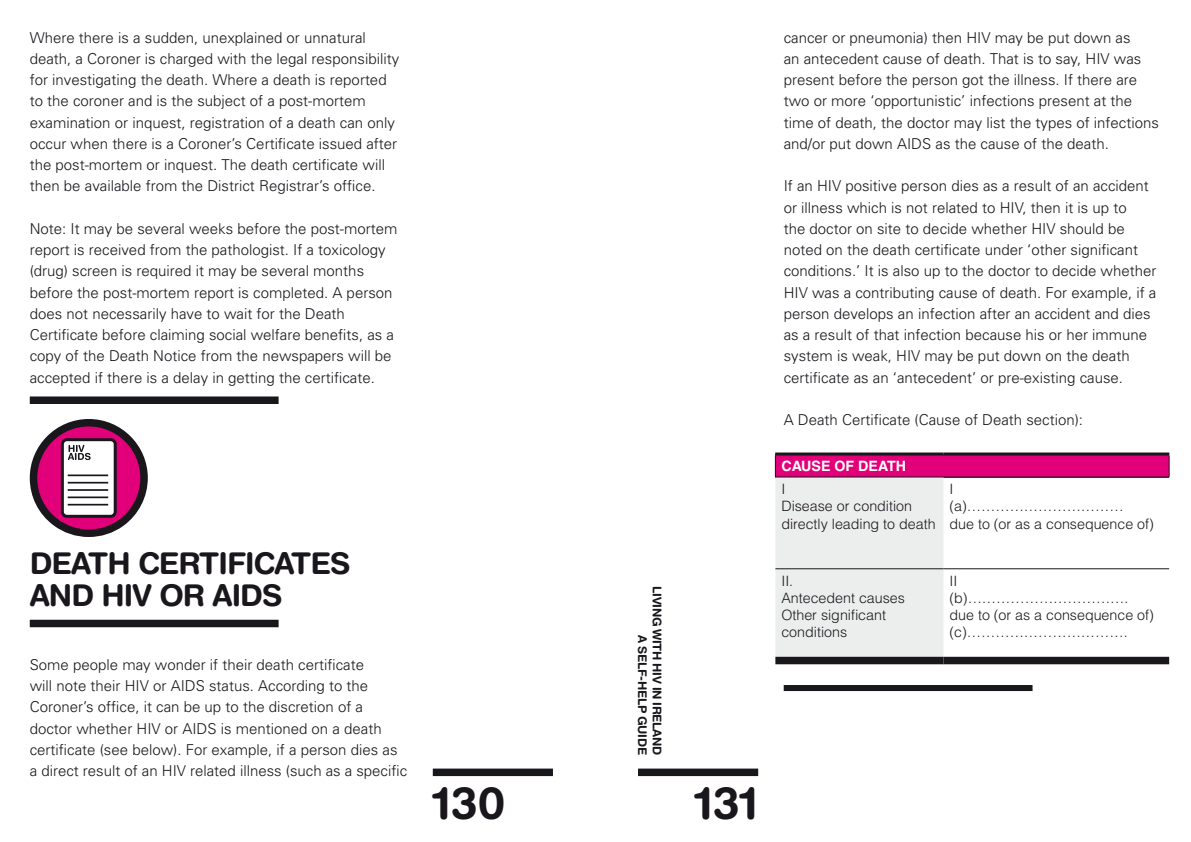
<style>
.page{position:relative;width:1191px;height:842px;background:#fff}
.page>*{position:absolute;margin:0;border:0;box-sizing:border-box;transform-origin:0 0}
.t1{font:700 45px "Helvetica Rounded LT";color:#1a171c}
.t2{font:700 30px/32px "Helvetica Rounded LT";letter-spacing:-.03em;color:#1a171c}
.t3{font:300 15px/21.3px "Univers";color:#1a171c}
.t4{font:300 14.25px/17.1px "Helvetica LT";color:#1a171c}
.t5{font:700 14.25px "Helvetica LT";color:#fff}
.t6{font:700 12px/14.4px "Helvetica Rounded LT";letter-spacing:-.03em;color:#1a171c;text-align:right}
</style>
<div class="page">
<div style="left:638px;top:768px;width:120px;height:8px;background:#1a171c"></div>
<div style="left:433px;top:768px;width:120px;height:8px;background:#1a171c"></div>
<div style="left:775px;top:454px;width:394px;height:23px;background:#e2007a"></div>
<svg style="left:775px;top:455px;width:168px;height:202px"></svg>
<svg style="left:1168px;top:455px;width:1px;height:22px"></svg>
<hr style="left:775px;top:477px;width:168px;height:1px;background:#1a171c">
<hr style="left:943px;top:477px;width:226px;height:1px;background:#1a171c">
<div style="left:775px;top:657px;width:168px;height:7px;background:#1a171c"></div>
<div style="left:943px;top:657px;width:226px;height:7px;background:#1a171c"></div>
<hr style="left:775px;top:452px;width:168px;height:3px;background:#1a171c">
<hr style="left:943px;top:452px;width:226px;height:3px;background:#1a171c">
<hr style="left:775px;top:568px;width:168px;height:1px;background:#1a171c">
<hr style="left:943px;top:568px;width:226px;height:1px;background:#1a171c">
<div style="left:783px;top:685px;width:249px;height:6px;background:#1a171c"></div>
<div style="left:30px;top:396px;width:249px;height:8px;background:#1a171c"></div>
<svg style="left:29px;top:419px;width:119px;height:118px"></svg>
<hr style="left:68px;top:474px;width:40px;height:2px;background:#1a171c">
<hr style="left:68px;top:482px;width:40px;height:1px;background:#1a171c">
<hr style="left:68px;top:489px;width:40px;height:2px;background:#1a171c">
<hr style="left:68px;top:496px;width:40px;height:2px;background:#1a171c">
<hr style="left:68px;top:504px;width:40px;height:1px;background:#1a171c">
<div style="left:30px;top:620px;width:249px;height:7px;background:#1a171c"></div>
<p class="t3" style="left:30px;top:26px;width:371px">Where there is a sudden, unexplained or unnatural death, a Coroner is charged with the legal responsibility for investigating the death. Where a death is reported to the coroner and is the subject of a post-mortem examination or inquest, registration of a death can only occur when there is a Coroner’s Certificate issued after the post-mortem or inquest. The death certificate will then be available from the District Registrar’s office.</p>
<p class="t3" style="left:30px;top:217px;width:369px">Note: It may be several weeks before the post-mortem report is received from the pathologist. If a toxicology (drug) screen is required it may be several months before the post-mortem report is completed. A person does not necessarily have to wait for the Death Certificate before claiming social welfare benefits, as a copy of the Death Notice from the newspapers will be accepted if there is a delay in getting the certificate.</p>
<h2 class="t2" style="left:30px;top:547px;width:322px">DEATH CERTIFICATES<br>AND HIV OR AIDS</h2>
<p class="t3" style="left:30px;top:653px;width:379px">Some people may wonder if their death certificate<br>will note their HIV or AIDS status. According to the Coroner’s office, it can be up to the discretion of a doctor whether HIV or AIDS is mentioned on a death certificate (see below). For example, if a person dies as a direct result of an HIV related illness (such as a specific</p>
<p class="t6" style="left:664px;top:586px;width:170px;rotate:90deg">LIVING WITH HIV IN IRELAND<br>A SELF-HELP GUIDE</p>
<h1 class="t1" style="left:433px;top:775px;width:74px">130</h1>
<h1 class="t1" style="left:695px;top:775px;width:65px">131</h1>
<p class="t3" style="left:783px;top:26px;width:377px">cancer or pneumonia) then HIV may be put down as<br>an antecedent cause of death. That is to say, HIV was present before the person got the illness. If there are two or more ‘opportunistic’ infections present at the time of death, the doctor may list the types of infections and/or put down AIDS as the cause of the death.</p>
<p class="t3" style="left:783px;top:175px;width:374px">If an HIV positive person dies as a result of an accident or illness which is not related to HIV, then it is up to<br>the doctor on site to decide whether HIV should be noted on the death certificate under ‘other significant conditions.’ It is also up to the doctor to decide whether HIV was a contributing cause of death. For example, if a person develops an infection after an accident and dies as a result of that infection because his or her immune system is weak, HIV may be put down on the death certificate as an ‘antecedent’ or pre-existing cause.</p>
<p class="t3" style="left:783px;top:409px;width:301px">A Death Certificate (Cause of Death section):</p>
<p class="t5" style="left:781px;top:457px;width:126px">CAUSE OF DEATH</p>
<p class="t4" style="left:781px;top:481px;width:156px">I<br>Disease or condition directly leading to death</p>
<p class="t4" style="left:949px;top:481px;width:206px">I<br>(a)……………………………<br>due to (or as a consequence of)</p>
<p class="t4" style="left:781px;top:572px;width:125px">II.<br>Antecedent causes<br>Other significant conditions</p>
<p class="t4" style="left:949px;top:572px;width:206px">II<br>(b)……………………………. due to (or as a consequence of) (c)…………………………….</p>
</div>
